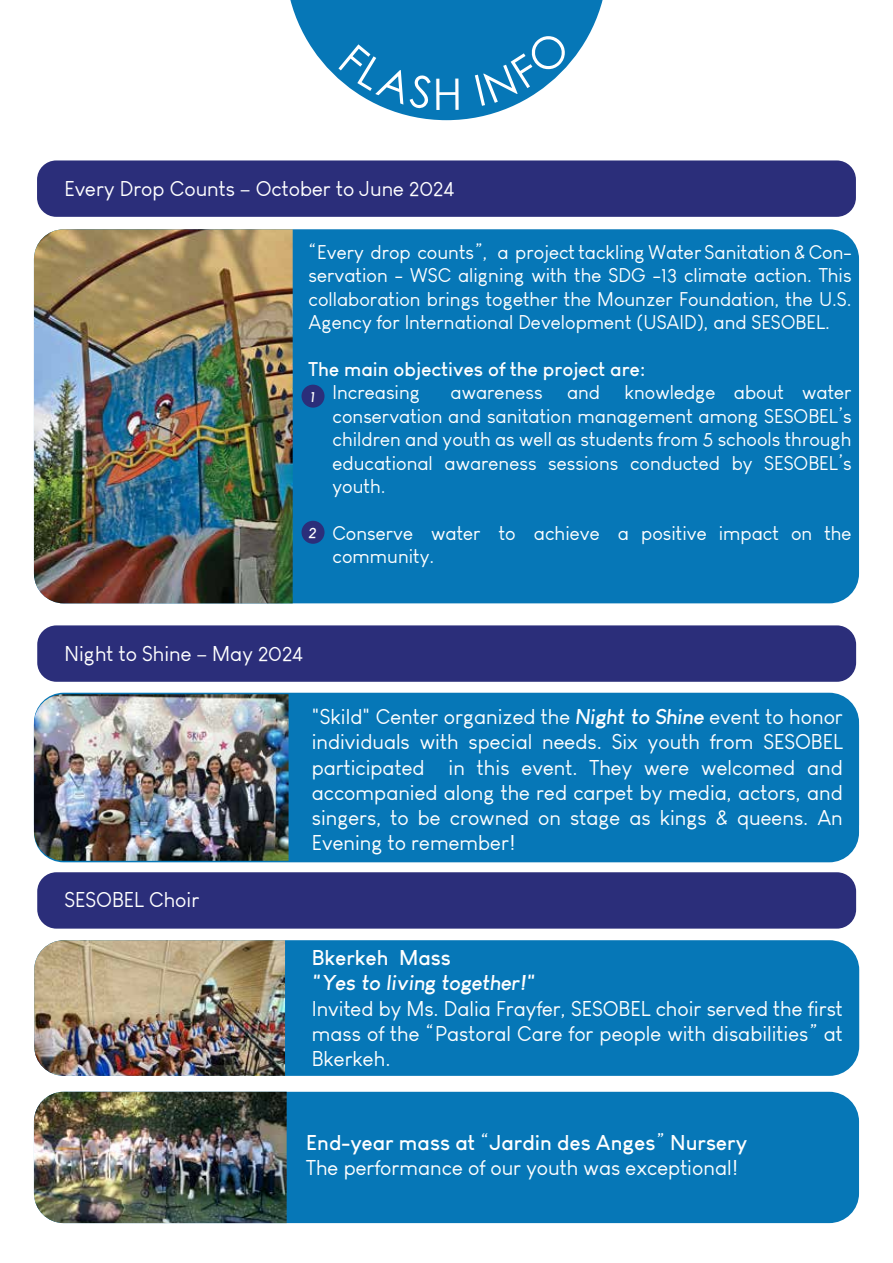
<style>
.page{position:relative;width:893px;height:1263px;background:#fff}
.page>*{position:absolute;margin:0;border:0;box-sizing:border-box;transform-origin:0 0}
.t1{font:43.5px "Century Gothic";color:#fff}
.t2{font:21px/25.2px "Louis George Cafe";color:#fff;text-align:justify}
.t3{font:italic 700 21px "Louis George Cafe";color:#fff}
.t4{font:700 21px "Louis George Cafe";color:#fff}
.t5{font:19.5px/23.4px "Louis George Cafe";color:#fff;text-align:justify}
.t6{font:700 19.5px "Louis George Cafe";color:#fff}
.t7{font:italic 700 14.7px "Louis George Cafe";color:#fff}
.s1{font-weight:700;font-style:italic}
.s2{font-weight:700}
</style>
<div class="page">
<div style="left:34px;top:229px;width:825px;height:374px;background:#0677b7;border-radius:30px"></div>
<img style="left:34px;top:229px;width:259px;height:374px">
<div style="left:37px;top:160px;width:819px;height:57px;background:#2b2e7a;border-radius:19px"></div>
<div style="left:302px;top:385px;width:23px;height:23px;background:#2b2e7a;border-radius:50%"></div>
<div style="left:302px;top:521px;width:23px;height:23px;background:#2b2e7a;border-radius:50%"></div>
<div style="left:34px;top:696px;width:825px;height:166px;background:#0677b7;border-radius:30px"></div>
<div style="left:34px;top:693px;width:825px;height:161px;background:#0677b7;border-radius:30px"></div>
<div style="left:37px;top:625px;width:819px;height:57px;background:#2b2e7a;border-radius:19px"></div>
<img style="left:34px;top:694px;width:255px;height:167px">
<div style="left:34px;top:940px;width:825px;height:136px;background:#0677b7;border-radius:30px"></div>
<img style="left:34px;top:940px;width:251px;height:136px">
<div style="left:37px;top:872px;width:819px;height:57px;background:#2b2e7a;border-radius:19px"></div>
<div style="left:34px;top:1092px;width:825px;height:131px;background:#0677b7;border-radius:30px"></div>
<img style="left:34px;top:1092px;width:253px;height:131px">
<svg style="left:290px;top:0;width:313px;height:120px"></svg>
<h1 class="t1" style="left:433px;top:64px;width:32px">H</h1>
<p class="t2" style="left:64px;top:176px;width:392px">Every Drop Counts – October to June 2024</p>
<p class="t5" style="left:309px;top:240px;width:545px">“Every drop counts”, a project tackling Water Sanitation &amp; Con&shy;servation - WSC aligning with the SDG -13 climate action. This collaboration brings together the Mounzer Foundation, the U.S.<br>Agency for International Development (USAID), and SESOBEL.</p>
<p class="t6" style="left:309px;top:357px;width:338px">The main objectives of the project are:</p>
<p class="t5" style="left:333px;top:381px;width:89px">Increasing</p>
<p class="t5" style="left:333px;top:381px;width:521px;text-indent:118px">awareness and knowledge about water conservation and sanitation management among SESOBEL’s children and youth as well as students from 5 schools through educational awareness sessions conducted by SESOBEL’s youth.</p>
<p class="t5" style="left:333px;top:521px;width:521px">Conserve water to achieve a positive impact on the community.</p>
<p class="t7" style="left:310px;top:387px;width:6px">1</p>
<p class="t7" style="left:308px;top:523px;width:10px">2</p>
<p class="t2" style="left:65px;top:641px;width:241px">Night to Shine – May 2024</p>
<p class="t2" style="left:65px;top:887px;width:136px">SESOBEL Choir</p>
<p class="t2" style="left:312px;top:704px;width:533px">"Skild" Center organized the <span class="s1">Night to Shine</span> event to honor individuals with special needs. Six youth from SESOBEL participated in this event. They were welcomed and accompanied along the red carpet by media, actors, and singers, to be crowned on stage as kings &amp; queens. An Evening to remember!</p>
<p class="t4" style="left:312px;top:944px;width:141px">Bkerkeh Mass</p>
<p class="t3" style="left:312px;top:969px;width:226px">"Yes to living together!"</p>
<p class="t2" style="left:312px;top:995px;width:533px">Invited by Ms. Dalia Frayfer, SESOBEL choir served the first mass of the “Pastoral Care for people with disabilities” at Bkerkeh.</p>
<p class="t2" style="left:306px;top:1130px;width:442px"><span class="s2">End-year mass at</span> “<span class="s2">Jardin des Anges</span>” <span class="s2">Nursery<br></span>The performance of our youth was exceptional!</p>
</div>
